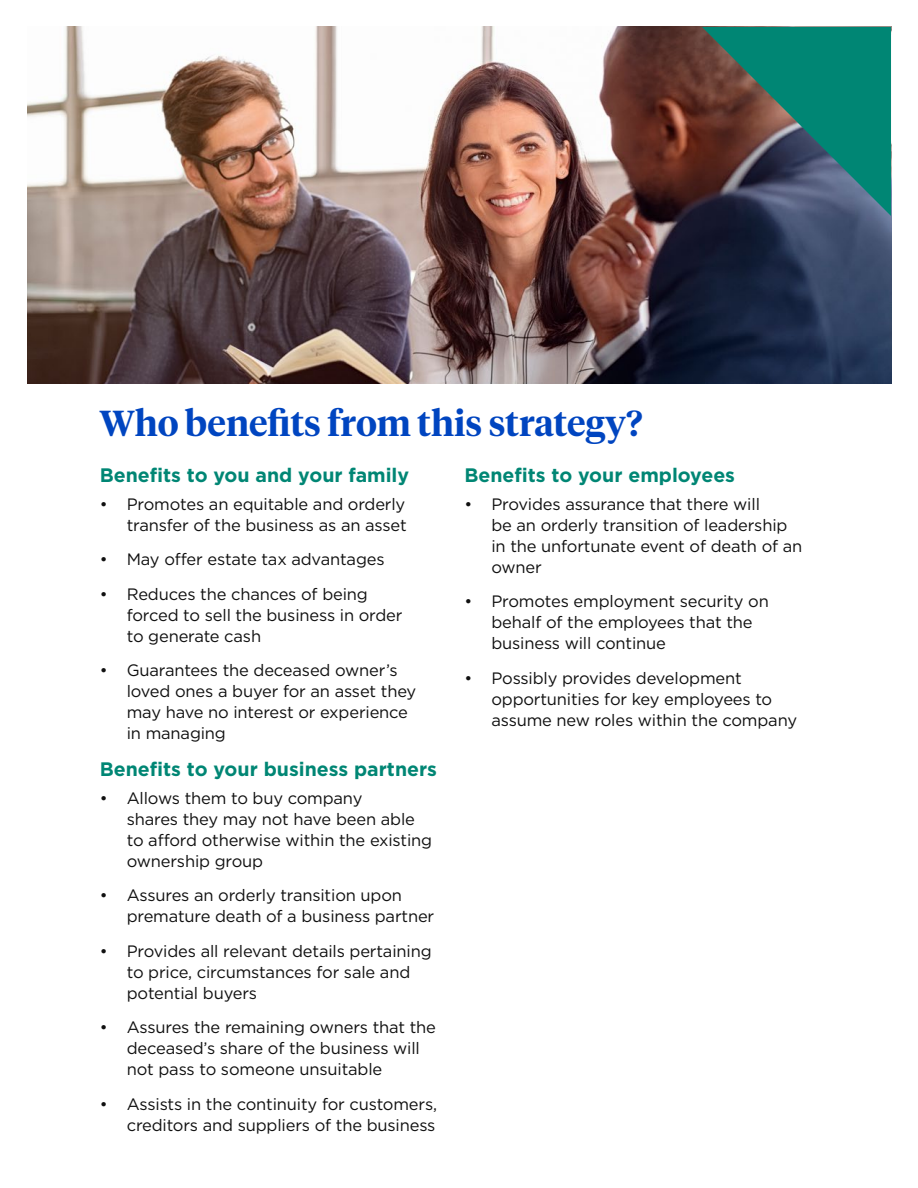
<style>
.page{position:relative;width:918px;height:1188px;background:#fff}
.page>*{position:absolute;margin:0;border:0;box-sizing:border-box;transform-origin:0 0}
.Subhead_-_Vibrant_Bl{font:600 36px "Tiempos Headline";color:#0045c0}
.Subhead_-_Vibrant_Bl-2{font:700 19.5px "Gotham";color:#008674}
.Bullets{font:16.5px/21px "Gotham";letter-spacing:-.01em;color:#101010}
</style>
<div class="page">
<img style="left:27px;top:27px;width:864px;height:356px">
<svg style="left:702px;top:27px;width:189px;height:189px;background:#2c6763"></svg>
<h2 class="Subhead_-_Vibrant_Bl" style="left:99px;top:398px;width:545px">Who benefits from this strategy?</h2>
<h2 class="Subhead_-_Vibrant_Bl-2" style="left:100px;top:462px;width:311px">Benefits to you and your family</h2>
<p class="Bullets" style="left:100px;top:493px;width:309px;text-align:right">• Promotes an equitable and orderly transfer of the business as an asset</p>
<p class="Bullets" style="left:100px;top:549px;width:286px">• May offer estate tax advantages</p>
<p class="Bullets" style="left:127px;top:583px;width:277px;text-indent:-27px">• Reduces the chances of being forced to sell the business in order to generate cash</p>
<p class="Bullets" style="left:127px;top:660px;width:291px;text-indent:-27px">• Guarantees the deceased owner’s loved ones a buyer for an asset they may have no interest or experience in managing</p>
<h2 class="Subhead_-_Vibrant_Bl-2" style="left:100px;top:756px;width:339px">Benefits to your business partners</h2>
<p class="Bullets" style="left:127px;top:787px;width:307px;text-indent:-27px">• Allows them to buy company<br>shares they may not have been able to afford otherwise within the existing ownership group</p>
<p class="Bullets" style="left:127px;top:885px;width:309px;text-indent:-27px">• Assures an orderly transition upon premature death of a business partner</p>
<p class="Bullets" style="left:127px;top:940px;width:306px;text-indent:-27px">• Provides all relevant details pertaining to price, circumstances for sale and potential buyers</p>
<p class="Bullets" style="left:127px;top:1017px;width:311px;text-indent:-27px">• Assures the remaining owners that the deceased’s share of the business will not pass to someone unsuitable</p>
<p class="Bullets" style="left:100px;top:1093px;width:339px;text-align:right">• Assists in the continuity for customers, creditors and suppliers of the business</p>
<h2 class="Subhead_-_Vibrant_Bl-2" style="left:464px;top:462px;width:272px">Benefits to your employees</h2>
<p class="Bullets" style="left:491px;top:493px;width:313px;text-indent:-27px">• Provides assurance that there will<br>be an orderly transition of leadership in the unfortunate event of death of an owner</p>
<p class="Bullets" style="left:491px;top:591px;width:279px;text-indent:-27px">• Promotes employment security on behalf of the employees that the business will continue</p>
<p class="Bullets" style="left:491px;top:667px;width:307px;text-indent:-27px">• Possibly provides development opportunities for key employees to assume new roles within the company</p>
</div>
